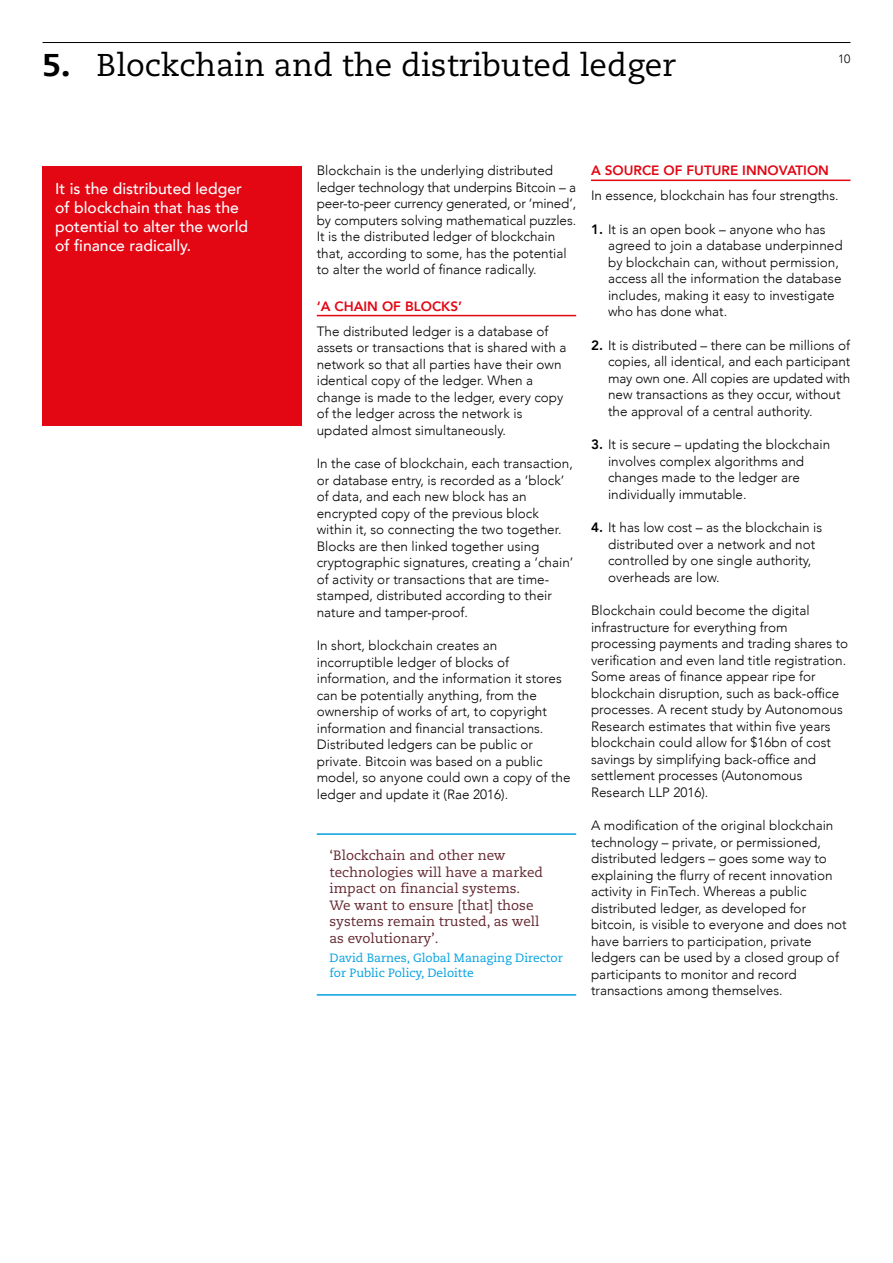
<style>
.page{position:relative;width:893px;height:1263px;background:#fff}
.page>*{position:absolute;margin:0;border:0;box-sizing:border-box;transform-origin:0 0}
.t1{font:31.5px "Caecilia";color:#000}
.t2{font:500 15.75px/18.8px "Avenir";color:#fff}
.t3{font:300 13.5px/16.5px "Avenir";color:#000}
.t4{font:13.5px/16.5px "Caecilia";color:#642730}
.t5{font:800 13.5px "Avenir";color:#e30613}
.t6{font:12px/15px "Caecilia";color:#00a1e0}
.t7{font:300 12px "Avenir";color:#000}
.s1{font-weight:800}
</style>
<div class="page">
<hr style="left:317px;top:315px;width:259px;height:1px;background:#e30613">
<hr style="left:591px;top:180px;width:259px;height:1px;background:#e30613">
<hr style="left:43px;top:42px;width:807px;height:1px;background:#000">
<div style="left:43px;top:166px;width:259px;height:259px;background:#e30613"></div>
<hr style="left:317px;top:833px;width:259px;height:2px;background:#00a1e0">
<hr style="left:317px;top:994px;width:259px;height:2px;background:#00a1e0">
<h1 class="t1" style="left:43px;top:46px;width:635px"><span class="s1">5.</span> Blockchain and the distributed ledger</h1>
<p class="t7" style="left:838px;top:52px;width:14px">10</p>
<p class="t2" style="left:55px;top:179px;width:194px">It is the distributed ledger of blockchain that has the potential to alter the world of finance radically.</p>
<p class="t3" style="left:317px;top:162px;width:261px">Blockchain is the underlying distributed ledger technology that underpins Bitcoin – a peer-to-peer currency generated, or ‘mined’, by computers solving mathematical puzzles.<br>It is the distributed ledger of blockchain that, according to some, has the potential to alter the world of finance radically.</p>
<p class="t5" style="left:317px;top:295px;width:147px">‘A CHAIN OF BLOCKS’</p>
<p class="t3" style="left:317px;top:323px;width:251px">The distributed ledger is a database of assets or transactions that is shared with a network so that all parties have their own identical copy of the ledger. When a change is made to the ledger, every copy of the ledger across the network is updated almost simultaneously.</p>
<p class="t3" style="left:317px;top:455px;width:258px">In the case of blockchain, each transaction, or database entry, is recorded as a ‘block’ of data, and each new block has an encrypted copy of the previous block within it, so connecting the two together.<br>Blocks are then linked together using cryptographic signatures, creating a ‘chain’ of activity or transactions that are time&shy;stamped, distributed according to their nature and tamper-proof.</p>
<p class="t3" style="left:317px;top:637px;width:255px">In short, blockchain creates an incorruptible ledger of blocks of information, and the information it stores can be potentially anything, from the ownership of works of art, to copyright information and financial transactions.<br>Distributed ledgers can be public or private. Bitcoin was based on a public model, so anyone could own a copy of the ledger and update it (Rae 2016).</p>
<p class="t4" style="left:330px;top:848px;width:215px">‘Blockchain and other new technologies will have a marked impact on financial systems.<br>We want to ensure [that] those systems remain trusted, as well as evolutionary’.</p>
<p class="t6" style="left:330px;top:951px;width:235px">David Barnes, Global Managing Director for Public Policy, Deloitte</p>
<p class="t5" style="left:591px;top:160px;width:239px">A SOURCE OF FUTURE INNOVATION</p>
<p class="t3" style="left:591px;top:187px;width:249px">In essence, blockchain has four strengths.</p>
<p class="t3" style="left:608px;top:221px;width:236px;text-indent:-17px"><span class="s1">1.</span> It is an open book – anyone who has agreed to join a database underpinned by blockchain can, without permission, access all the information the database includes, making it easy to investigate who has done what.</p>
<p class="t3" style="left:608px;top:337px;width:244px;text-indent:-17px"><span class="s1">2.</span> It is distributed – there can be millions of copies, all identical, and each participant may own one. All copies are updated with new transactions as they occur, without the approval of a central authority.</p>
<p class="t3" style="left:608px;top:436px;width:224px;text-indent:-17px"><span class="s1">3.</span> It is secure – updating the blockchain involves complex algorithms and changes made to the ledger are individually immutable.</p>
<p class="t3" style="left:608px;top:519px;width:216px;text-indent:-17px"><span class="s1">4.</span> It has low cost – as the blockchain is distributed over a network and not controlled by one single authority, overheads are low.</p>
<p class="t3" style="left:591px;top:602px;width:259px">Blockchain could become the digital infrastructure for everything from processing payments and trading shares to verification and even land title registration.<br>Some areas of finance appear ripe for blockchain disruption, such as back-office processes. A recent study by Autonomous Research estimates that within five years blockchain could allow for $16bn of cost savings by simplifying back-office and settlement processes (Autonomous Research LLP 2016).</p>
<p class="t3" style="left:591px;top:817px;width:257px">A modification of the original blockchain technology – private, or permissioned, distributed ledgers – goes some way to explaining the flurry of recent innovation activity in FinTech. Whereas a public distributed ledger, as developed for bitcoin, is visible to everyone and does not have barriers to participation, private ledgers can be used by a closed group of participants to monitor and record transactions among themselves.</p>
</div>
